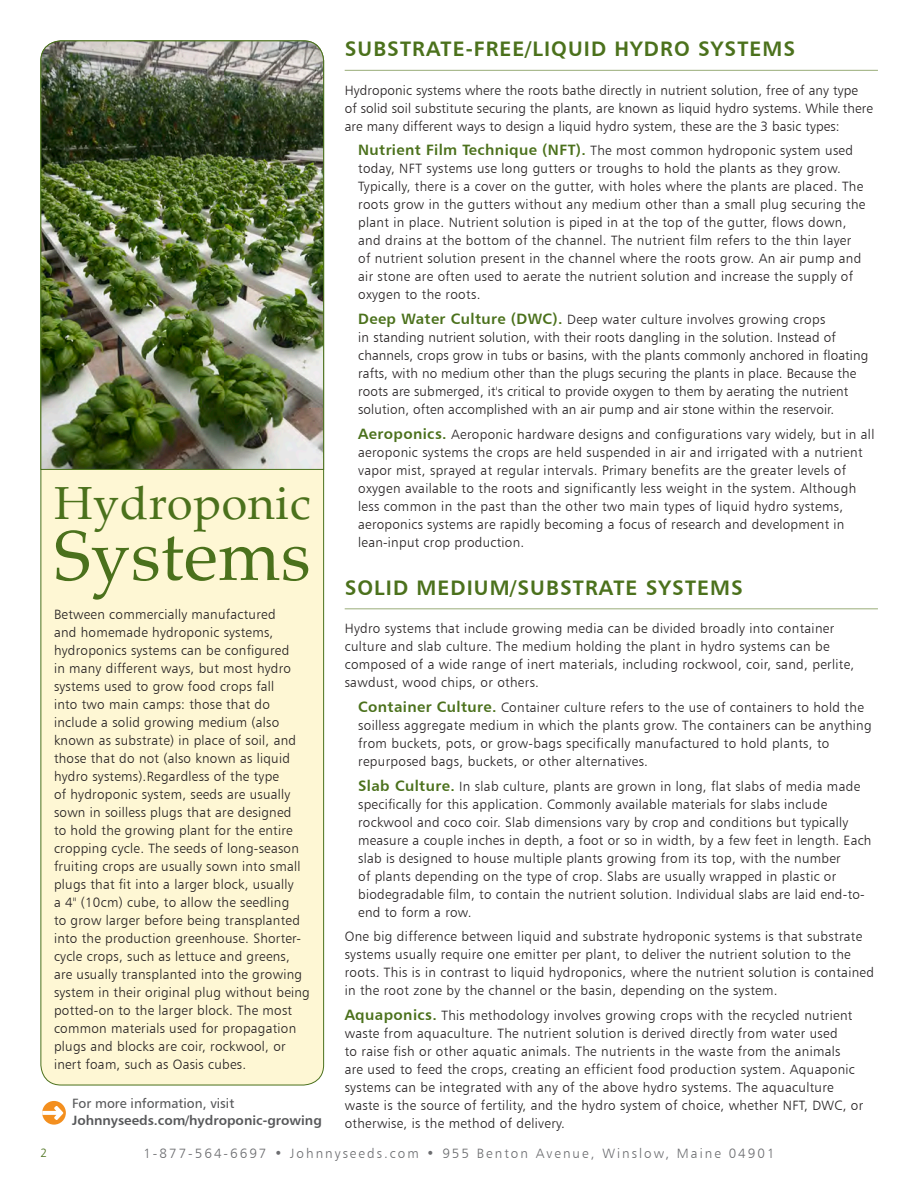
<style>
.page{position:relative;width:918px;height:1188px;background:#fff}
.page>*{position:absolute;margin:0;border:0;box-sizing:border-box;transform-origin:0 0}
.t1{font:70.5px "Palatino";letter-spacing:.005em;color:#4b711c}
.t2{font:46.5px "Palatino";letter-spacing:.015em;color:#4b711c}
.Paragraph_Intro{font:21px "Humanist 777 BT Bold B";letter-spacing:.05em;color:#4b711c}
.Body_Text{font:13.5px/18px "Humanist 777 BT Light B";letter-spacing:.025em;color:#231f20}
.Footer_text{font:13.5px "Humanist 777 BT Light B";letter-spacing:.15em;color:#6c6d70}
.Product_Table_Conten{font:13.5px "Humanist 777 BT Bold B";color:#57585a}
.Product_Table_Conten-2{font:13.5px "Humanist 777 BT Roman B";color:#57585a}
.Body_Text-2{font:12px "Humanist 777 BT Light B";color:#4b711c}
.s1{font-family:"Humanist 777 BT Bold B";font-size:15px;color:#4b711c}
</style>
<div class="page">
<div style="left:41px;top:41px;width:283px;height:1044px;background:#fef7d4;border-radius:20px"></div>
<img style="left:40px;top:40px;width:284px;height:430px">
<hr style="left:345px;top:70px;width:533px;height:1px;background:#99ad79">
<hr style="left:345px;top:608px;width:533px;height:1px;background:#99ad79">
<div style="left:42px;top:1101px;width:24px;height:24px;background:#f38f1f;border-radius:50%"></div>
<svg style="left:42px;top:1106px;width:21px;height:14px"></svg>
<p class="Body_Text-2" style="left:40px;top:1145px;width:8px">2</p>
<p class="t2" style="left:54px;top:464px;width:258px">Hydroponic</p>
<p class="t1" style="left:54px;top:497px;width:258px">Systems</p>
<p class="Body_Text" style="left:54px;top:605px;width:257px">Between commercially manufactured<br>and homemade hydroponic systems, hydroponics systems can be configured<br>in many different ways, but most hydro systems used to grow food crops fall<br>into two main camps: those that do include a solid growing medium (also known as substrate) in place of soil, and those that do not (also known as liquid hydro systems).Regardless of the type<br>of hydroponic system, seeds are usually sown in soilless plugs that are designed<br>to hold the growing plant for the entire cropping cycle. The seeds of long-season fruiting crops are usually sown into small plugs that fit into a larger block, usually<br>a 4" (10cm) cube, to allow the seedling<br>to grow larger before being transplanted into the production greenhouse. Shorter&shy;cycle crops, such as lettuce and greens, are usually transplanted into the growing system in their original plug without being potted-on to the larger block. The most common materials used for propagation plugs and blocks are coir, rockwool, or inert foam, such as Oasis cubes.</p>
<p class="Product_Table_Conten-2" style="left:72px;top:1095px;width:164px">For more information, visit</p>
<p class="Product_Table_Conten" style="left:72px;top:1111px;width:251px">Johnnyseeds.com/hydroponic-growing</p>
<p class="Paragraph_Intro" style="left:345px;top:36px;width:452px">SUBSTRATE-FREE/LIQUID HYDRO SYSTEMS</p>
<p class="Body_Text" style="left:345px;top:81px;width:530px">Hydroponic systems where the roots bathe directly in nutrient solution, free of any type of solid soil substitute securing the plants, are known as liquid hydro systems. While there are many different ways to design a liquid hydro system, these are the 3 basic types:</p>
<p class="Body_Text" style="left:358px;top:142px;width:509px"><span class="s1">Nutrient Film Technique (NFT).</span> The most common hydroponic system used today, NFT systems use long gutters or troughs to hold the plants as they grow.<br>Typically, there is a cover on the gutter, with holes where the plants are placed. The roots grow in the gutters without any medium other than a small plug securing the plant in place. Nutrient solution is piped in at the top of the gutter, flows down, and drains at the bottom of the channel. The nutrient film refers to the thin layer of nutrient solution present in the channel where the roots grow. An air pump and air stone are often used to aerate the nutrient solution and increase the supply of oxygen to the roots.</p>
<p class="Body_Text" style="left:358px;top:310px;width:512px"><span class="s1">Deep Water Culture (DWC).</span> Deep water culture involves growing crops<br>in standing nutrient solution, with their roots dangling in the solution. Instead of channels, crops grow in tubs or basins, with the plants commonly anchored in floating rafts, with no medium other than the plugs securing the plants in place. Because the roots are submerged, it's critical to provide oxygen to them by aerating the nutrient solution, often accomplished with an air pump and air stone within the reservoir.</p>
<p class="Body_Text" style="left:358px;top:425px;width:518px"><span class="s1">Aeroponics.</span> Aeroponic hardware designs and configurations vary widely, but in all aeroponic systems the crops are held suspended in air and irrigated with a nutrient vapor mist, sprayed at regular intervals. Primary benefits are the greater levels of oxygen available to the roots and significantly less weight in the system. Although less common in the past than the other two main types of liquid hydro systems, aeroponics systems are rapidly becoming a focus of research and development in lean-input crop production.</p>
<p class="Paragraph_Intro" style="left:345px;top:574px;width:400px">SOLID MEDIUM/SUBSTRATE SYSTEMS</p>
<p class="Body_Text" style="left:345px;top:619px;width:511px">Hydro systems that include growing media can be divided broadly into container culture and slab culture. The medium holding the plant in hydro systems can be composed of a wide range of inert materials, including rockwool, coir, sand, perlite, sawdust, wood chips, or others.</p>
<p class="Body_Text" style="left:358px;top:698px;width:515px"><span class="s1">Container Culture.</span> Container culture refers to the use of containers to hold the soilless aggregate medium in which the plants grow. The containers can be anything from buckets, pots, or grow-bags specifically manufactured to hold plants, to repurposed bags, buckets, or other alternatives.</p>
<p class="Body_Text" style="left:358px;top:777px;width:515px"><span class="s1">Slab Culture.</span> In slab culture, plants are grown in long, flat slabs of media made specifically for this application. Commonly available materials for slabs include rockwool and coco coir. Slab dimensions vary by crop and conditions but typically measure a couple inches in depth, a foot or so in width, by a few feet in length. Each slab is designed to house multiple plants growing from its top, with the number<br>of plants depending on the type of crop. Slabs are usually wrapped in plastic or biodegradable film, to contain the nutrient solution. Individual slabs are laid end-to&shy;end to form a row.</p>
<p class="Body_Text" style="left:345px;top:928px;width:531px">One big difference between liquid and substrate hydroponic systems is that substrate systems usually require one emitter per plant, to deliver the nutrient solution to the roots. This is in contrast to liquid hydroponics, where the nutrient solution is contained in the root zone by the channel or the basin, depending on the system.</p>
<p class="Body_Text" style="left:345px;top:1006px;width:520px"><span class="s1">Aquaponics.</span> This methodology involves growing crops with the recycled nutrient waste from aquaculture. The nutrient solution is derived directly from water used<br>to raise fish or other aquatic animals. The nutrients in the waste from the animals<br>are used to feed the crops, creating an efficient food production system. Aquaponic systems can be integrated with any of the above hydro systems. The aquaculture waste is the source of fertility, and the hydro system of choice, whether NFT, DWC, or otherwise, is the method of delivery.</p>
<p class="Footer_text" style="left:143px;top:1145px;width:633px">1-877-564-6697 • Johnnyseeds.com • 955 Benton Avenue, Winslow, Maine 04901</p>
</div>
